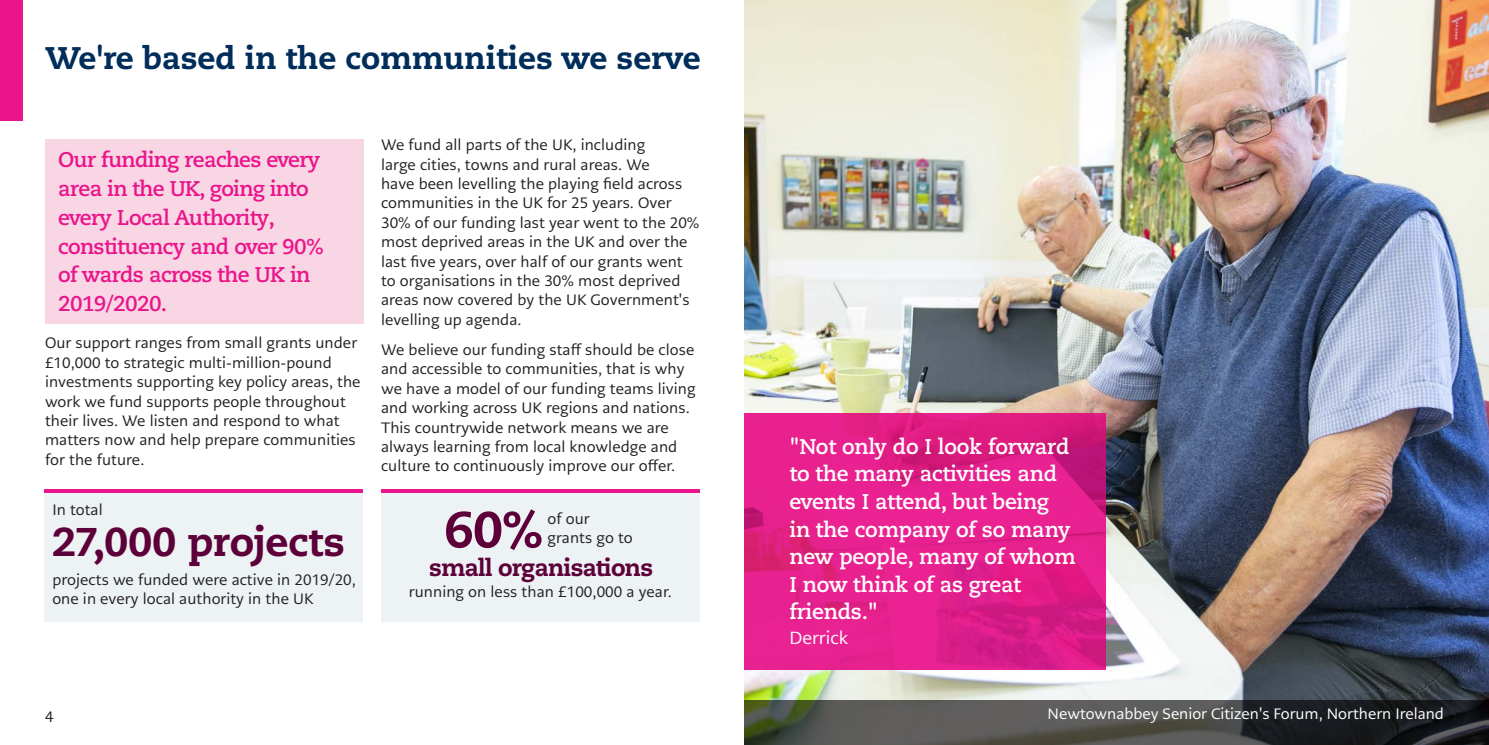
<style>
.page{position:relative;width:1489px;height:745px;background:#fff}
.page>*{position:absolute;margin:0;border:0;box-sizing:border-box;transform-origin:0 0}
.Story_Title{font:800 50px "Caecilia LT Pro 85";color:#5d0039}
.Story_Title-2{font:800 40px "Caecilia LT Pro 85";letter-spacing:-.005em;color:#5d0039}
.t1{font:800 31.25px "Caecilia LT Pro 85";color:#002d59}
.Story_Title-3{font:800 23.75px "Caecilia LT Pro 85";letter-spacing:-.03em;color:#5d0039}
.t2{font:700 21.25px/27.5px "Caecilia LT Pro 75";letter-spacing:-.01em;color:#fff}
.Story_Title-4{font:700 21.25px/28.8px "Caecilia LT Pro 75";letter-spacing:-.03em;color:#ea148b}
.t3{font:17.5px "PMN Caecilia Sans Text";color:#fff}
.Body_copy{font:15px/19.4px "PMN Caecilia Sans Text";letter-spacing:.005em;color:#231f20}
.Body_copy-2{font:15px "PMN Caecilia Sans Text";color:#fff}
.s1{color:#231f20}
</style>
<div class="page">
<div style="left:0;top:0;width:22px;height:120px;background:#ea148b"></div>
<img style="left:744px;top:0;width:744px;height:699px">
<svg style="left:744px;top:413px;width:362px;height:256px;background:#e21f8a"></svg>
<svg style="left:744px;top:699px;width:744px;height:45px;background:#454643"></svg>
<div style="left:45px;top:139px;width:318px;height:184px;background:#f9d6e4"></div>
<div style="left:381px;top:492px;width:318px;height:129px;background:#edf2f4"></div>
<svg style="left:381px;top:489px;width:318px;height:3px"></svg>
<div style="left:44px;top:490px;width:319px;height:131px;background:#edf2f4"></div>
<svg style="left:44px;top:489px;width:318px;height:3px"></svg>
<p class="t1" style="left:45px;top:36px;width:656px">We're based in the communities we serve</p>
<p class="Story_Title-4" style="left:58px;top:145px;width:267px">Our funding reaches every area in the UK, going into every Local Authority, constituency and over 90% of wards across the UK in<br>2019/2020.</p>
<p class="Body_copy" style="left:45px;top:333px;width:317px">Our support ranges from small grants under £10,000 to strategic multi-million-pound investments supporting key policy areas, the work we fund supports people throughout their lives. We listen and respond to what matters now and help prepare communities for the future.</p>
<p class="Body_copy" style="left:52px;top:499px;width:52px">In total</p>
<p class="Story_Title-2" style="left:52px;top:514px;width:294px">27,000 projects</p>
<p class="Body_copy" style="left:52px;top:569px;width:305px">projects we funded were active in 2019/20, one in every local authority in the UK</p>
<p class="Body_copy" style="left:381px;top:135px;width:320px">We fund all parts of the UK, including<br>large cities, towns and rural areas. We<br>have been levelling the playing field across communities in the UK for 25 years. Over 30% of our funding last year went to the 20% most deprived areas in the UK and over the last five years, over half of our grants went to organisations in the 30% most deprived areas now covered by the UK Government's levelling up agenda.</p>
<p class="Body_copy" style="left:381px;top:339px;width:316px">We believe our funding staff should be close and accessible to communities, that is why we have a model of our funding teams living and working across UK regions and nations.<br>This countrywide network means we are always learning from local knowledge and culture to continuously improve our offer.</p>
<p class="Story_Title" style="left:444px;top:494px;width:101px">60%</p>
<p class="Body_copy" style="left:547px;top:508px;width:87px">of our grants go to</p>
<p class="Story_Title-3" style="left:429px;top:551px;width:225px">small organisations</p>
<p class="Body_copy" style="left:409px;top:581px;width:265px">running on less than £100,000 a year.</p>
<p class="t2" style="left:789px;top:432px;width:287px">"Not only do I look forward to the many activities and events I attend, but being<br>in the company of so many new people, many of whom<br>I now think of as great friends."</p>
<p class="t3" style="left:789px;top:626px;width:60px">Derrick</p>
<p class="Body_copy" style="left:45px;top:706px;width:10px">4</p>
<p class="Body_copy-2" style="left:1047px;top:703px;width:398px">Newtownabbey Senior Citizen's Forum, Northern Ireland<span class="s1">5</span></p>
</div>
